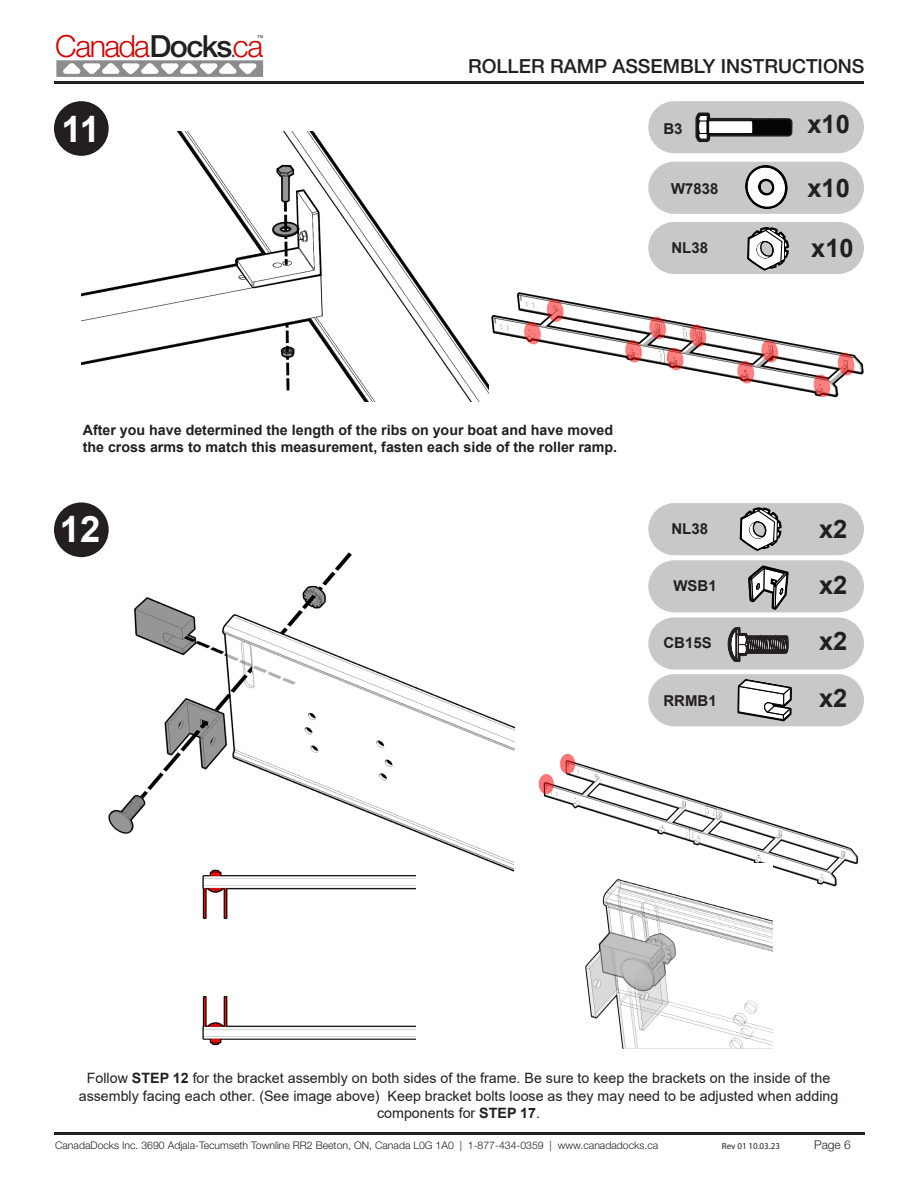
<style>
.page{position:relative;width:918px;height:1188px;background:#fff}
.page>*{position:absolute;margin:0;border:0;box-sizing:border-box;transform-origin:0 0}
.t1{font:700 36.45px "Arial";color:#fff}
.t2{font:300 30.6px "Helvetica Neue LT Std";letter-spacing:-.05em;color:#d20000}
.t3{font:700 25.5px "Arial";color:#231f20}
.t4{font:500 19.5px "Helvetica Neue LT Std";color:#231f20}
.t5{font:700 15px "Arial";color:#231f20}
.t6{font:14.25px/17.1px "Arial";color:#231f20;text-align:center}
.t7{font:700 14.25px "Arial";color:#231f20}
.t8{font:300 12px "Helvetica Neue LT Std";color:#231f20}
.t9{font:300 10.5px "Helvetica Neue LT Std";color:#231f20}
.t10{font:9px "Myriad Pro";color:#231f20}
.t11{font:4.5px "Myriad Pro";color:#221f1f}
.s1{font-weight:500;color:#221f1f}
.s2{font-size:20.7px;color:#231f20}
.s3{font-weight:700}
</style>
<div class="page">
<hr style="left:54px;top:1132px;width:810px;height:3px;background:#231f20">
<hr style="left:54px;top:81px;width:810px;height:3px;background:#231f20">
<svg style="left:56px;top:60px;width:207px;height:17px"></svg>
<img style="left:108px;top:552px;width:406px;height:320px">
<img style="left:538px;top:753px;width:321px;height:134px">
<svg style="left:648px;top:503px;width:216px;height:223px"></svg>
<img style="left:81px;top:132px;width:408px;height:270px">
<svg style="left:648px;top:222px;width:216px;height:52px"></svg>
<svg style="left:648px;top:162px;width:216px;height:52px"></svg>
<img style="left:491px;top:292px;width:373px;height:106px">
<img style="left:570px;top:864px;width:203px;height:185px">
<svg style="left:648px;top:101px;width:216px;height:52px"></svg>
<div style="left:55px;top:503px;width:53px;height:53px;background:#231f20;border-radius:50%"></div>
<div style="left:54px;top:502px;width:55px;height:55px;border:2px solid #231f20;border-radius:50%"></div>
<div style="left:55px;top:102px;width:53px;height:53px;background:#231f20;border-radius:50%"></div>
<div style="left:54px;top:101px;width:55px;height:55px;border:2px solid #231f20;border-radius:50%"></div>
<img style="left:173px;top:861px;width:242px;height:185px">
<h2 class="t2" style="left:55px;top:27px;width:210px">Canada<span class="s1">Docks</span><span class="s2">.</span>ca</h2>
<p class="t11" style="left:258px;top:34px;width:7px">TM</p>
<p class="t1" style="left:61px;top:103px;width:40px">11</p>
<h3 class="t4" style="left:468px;top:54px;width:398px">ROLLER RAMP ASSEMBLY INSTRUCTIONS</h3>
<p class="t5" style="left:663px;top:119px;width:21px">B3</p>
<p class="t3" style="left:807px;top:106px;width:44px">x10</p>
<p class="t5" style="left:671px;top:179px;width:49px;rotate:-1deg">W7838</p>
<p class="t3" style="left:807px;top:170px;width:44px">x10</p>
<p class="t5" style="left:671px;top:237px;width:38px">NL38</p>
<p class="t3" style="left:811px;top:230px;width:44px">x10</p>
<p class="t7" style="left:83px;top:420px;width:532px">After you have determined the length of the ribs on your boat and have moved</p>
<p class="t7" style="left:83px;top:437px;width:536px">the cross arms to match this measurement, fasten each side of the roller ramp.</p>
<p class="t1" style="left:60px;top:503px;width:42px">12</p>
<p class="t5" style="left:671px;top:518px;width:38px">NL38</p>
<p class="t3" style="left:819px;top:511px;width:30px">x2</p>
<p class="t5" style="left:673px;top:575px;width:45px">WSB1</p>
<p class="t5" style="left:663px;top:633px;width:50px">CB15S</p>
<p class="t5" style="left:663px;top:690px;width:55px">RRMB1</p>
<p class="t3" style="left:819px;top:567px;width:30px">x2</p>
<p class="t3" style="left:819px;top:623px;width:30px">x2</p>
<p class="t3" style="left:819px;top:680px;width:30px">x2</p>
<p class="t6" style="left:79px;top:1070px;width:761px">Follow <span class="s3">STEP 12</span> for the bracket assembly on both sides of the frame. Be sure to keep the brackets on the inside of the assembly facing each other. (See image above) Keep bracket bolts loose as they may need to be adjusted when adding components for <span class="s3">STEP 17</span>.</p>
<p class="t9" style="left:55px;top:1139px;width:605px">CanadaDocks Inc. 3690 Adjala-Tecumseth Townline RR2 Beeton, ON, Canada L0G 1A0 | 1-877-434-0359 | www.canadadocks.ca</p>
<p class="t10" style="left:722px;top:1141px;width:60px">Rev 01 10.03.23</p>
<p class="t8" style="left:814px;top:1137px;width:38px">Page 6</p>
</div>
